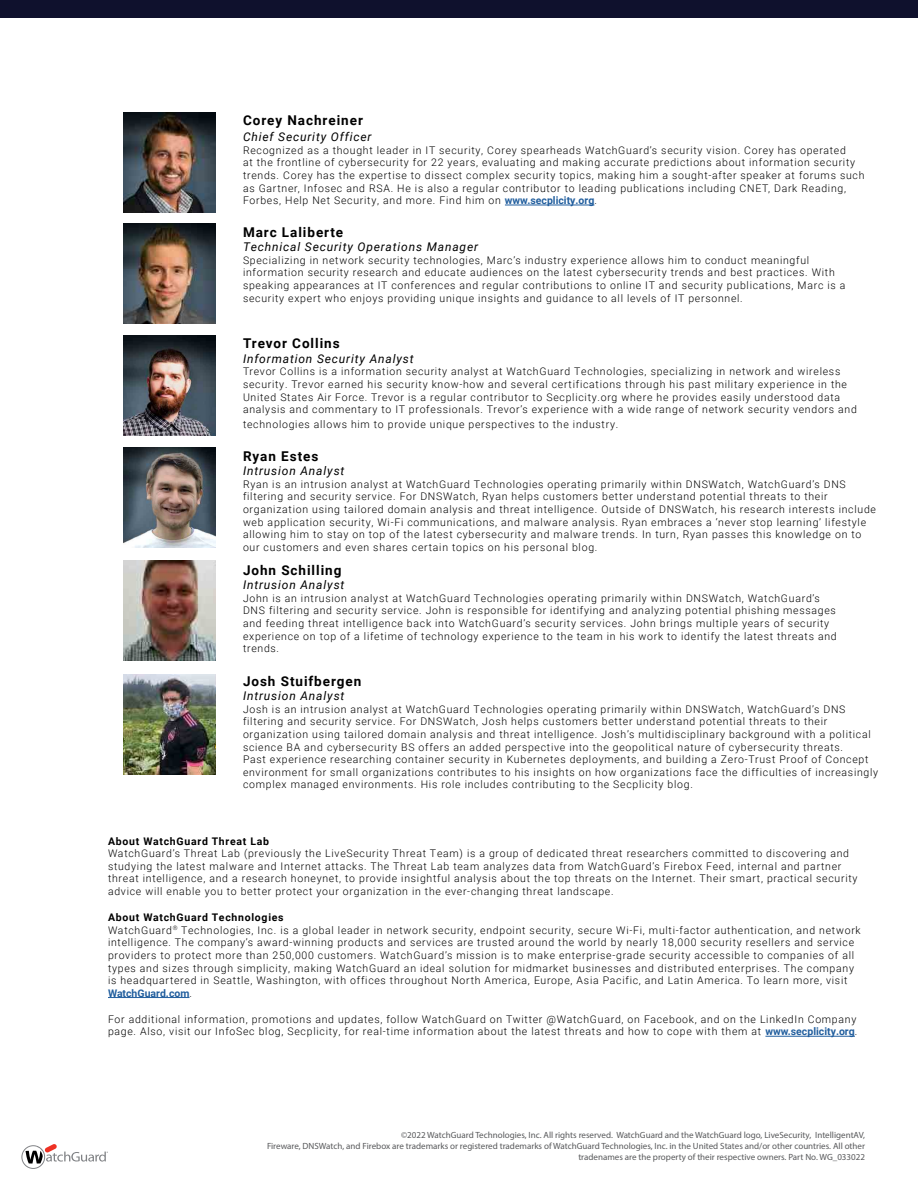
<style>
.page{position:relative;width:918px;height:1188px;background:#fff}
.page>*{position:absolute;margin:0;border:0;box-sizing:border-box;transform-origin:0 0}
.t1{font:700 13.5px "Roboto";letter-spacing:.07em;color:#000}
.t2{font:italic 12px "Roboto";letter-spacing:.07em;color:#000}
.t3{font:300 10.5px/12.6px "Roboto";letter-spacing:.07em;color:#000}
.t4{font:700 10.5px "Roboto";letter-spacing:.07em;color:#000}
.t5{font:9px/10.8px "Myriad Pro";color:#58595b;text-align:right}
.s1{font-weight:700;color:#215e9e}
.s2{font-weight:700}
</style>
<div class="page">
<div style="left:0;top:0;width:918px;height:18px;background:#0f112d"></div>
<svg style="left:21px;top:1144px;width:87px;height:25px"></svg>
<hr style="left:108px;top:997px;width:81px;height:1px;background:#215e9e">
<hr style="left:765px;top:1036px;width:90px;height:1px;background:#215e9e">
<img style="left:123px;top:113px;width:93px;height:100px">
<img style="left:123px;top:224px;width:93px;height:100px">
<img style="left:123px;top:335px;width:93px;height:100px">
<img style="left:124px;top:448px;width:92px;height:100px">
<img style="left:123px;top:675px;width:93px;height:100px">
<img style="left:123px;top:561px;width:93px;height:100px">
<hr style="left:505px;top:205px;width:89px;height:1px;background:#215e9e">
<p class="t1" style="left:243px;top:111px;width:121px">Corey Nachreiner</p>
<p class="t2" style="left:243px;top:129px;width:130px">Chief Security Officer</p>
<p class="t3" style="left:243px;top:143px;width:623px">Recognized as a thought leader in IT security, Corey spearheads WatchGuard’s security vision. Corey has operated<br>at the frontline of cybersecurity for 22 years, evaluating and making accurate predictions about information security trends. Corey has the expertise to dissect complex security topics, making him a sought-after speaker at forums such as Gartner, Infosec and RSA. He is also a regular contributor to leading publications including CNET, Dark Reading, Forbes, Help Net Security, and more. Find him on <span class="s1">www.secplicity.org</span>.</p>
<p class="t1" style="left:243px;top:222px;width:102px">Marc Laliberte</p>
<p class="t2" style="left:243px;top:238px;width:237px">Technical Security Operations Manager</p>
<p class="t3" style="left:243px;top:253px;width:604px">Specializing in network security technologies, Marc’s industry experience allows him to conduct meaningful information security research and educate audiences on the latest cybersecurity trends and best practices. With speaking appearances at IT conferences and regular contributions to online IT and security publications, Marc is a security expert who enjoys providing unique insights and guidance to all levels of IT personnel.</p>
<p class="t1" style="left:243px;top:334px;width:98px">Trevor Collins</p>
<p class="t2" style="left:243px;top:350px;width:172px">Information Security Analyst</p>
<p class="t3" style="left:243px;top:365px;width:615px">Trevor Collins is a information security analyst at WatchGuard Technologies, specializing in network and wireless security. Trevor earned his security know-how and several certifications through his past military experience in the United States Air Force. Trevor is a regular contributor to Secplicity.org where he provides easily understood data analysis and commentary to IT professionals. Trevor’s experience with a wide range of network security vendors and</p>
<p class="t3" style="left:243px;top:418px;width:377px">technologies allows him to provide unique perspectives to the industry.</p>
<p class="t1" style="left:243px;top:447px;width:77px">Ryan Estes</p>
<p class="t2" style="left:243px;top:463px;width:103px">Intrusion Analyst</p>
<p class="t3" style="left:243px;top:477px;width:635px">Ryan is an intrusion analyst at WatchGuard Technologies operating primarily within DNSWatch, WatchGuard’s DNS filtering and security service. For DNSWatch, Ryan helps customers better understand potential threats to their organization using tailored domain analysis and threat intelligence. Outside of DNSWatch, his research interests include web application security, Wi-Fi communications, and malware analysis. Ryan embraces a ‘never stop learning’ lifestyle allowing him to stay on top of the latest cybersecurity and malware trends. In turn, Ryan passes this knowledge on to our customers and even shares certain topics on his personal blog.</p>
<p class="t1" style="left:243px;top:560px;width:100px">John Schilling</p>
<p class="t2" style="left:243px;top:576px;width:103px">Intrusion Analyst</p>
<p class="t3" style="left:243px;top:591px;width:595px">John is an intrusion analyst at WatchGuard Technologies operating primarily within DNSWatch, WatchGuard’s DNS filtering and security service. John is responsible for identifying and analyzing potential phishing messages and feeding threat intelligence back into WatchGuard’s security services. John brings multiple years of security experience on top of a lifetime of technology experience to the team in his work to identify the latest threats and trends.</p>
<p class="t1" style="left:243px;top:672px;width:120px">Josh Stuifbergen</p>
<p class="t2" style="left:243px;top:688px;width:103px">Intrusion Analyst</p>
<p class="t3" style="left:243px;top:702px;width:637px">Josh is an intrusion analyst at WatchGuard Technologies operating primarily within DNSWatch, WatchGuard’s DNS filtering and security service. For DNSWatch, Josh helps customers better understand potential threats to their organization using tailored domain analysis and threat intelligence. Josh’s multidisciplinary background with a political science BA and cybersecurity BS offers an added perspective into the geopolitical nature of cybersecurity threats.<br>Past experience researching container security in Kubernetes deployments, and building a Zero-Trust Proof of Concept environment for small organizations contributes to his insights on how organizations face the difficulties of increasingly complex managed environments. His role includes contributing to the Secplicity blog.</p>
<p class="t4" style="left:108px;top:834px;width:163px">About WatchGuard Threat Lab</p>
<p class="t3" style="left:108px;top:847px;width:751px">WatchGuard’s Threat Lab (previously the LiveSecurity Threat Team) is a group of dedicated threat researchers committed to discovering and studying the latest malware and Internet attacks. The Threat Lab team analyzes data from WatchGuard’s Firebox Feed, internal and partner threat intelligence, and a research honeynet, to provide insightful analysis about the top threats on the Internet. Their smart, practical security advice will enable you to better protect your organization in the ever-changing threat landscape.</p>
<p class="t3" style="left:108px;top:911px;width:754px"><span class="s2">About WatchGuard Technologies<br></span>WatchGuard<sup>®</sup> Technologies, Inc. is a global leader in network security, endpoint security, secure Wi-Fi, multi-factor authentication, and network intelligence. The company’s award-winning products and services are trusted around the world by nearly 18,000 security resellers and service providers to protect more than 250,000 customers. WatchGuard’s mission is to make enterprise-grade security accessible to companies of all types and sizes through simplicity, making WatchGuard an ideal solution for midmarket businesses and distributed enterprises. The company is headquartered in Seattle, Washington, with offices throughout North America, Europe, Asia Pacific, and Latin America. To learn more, visit <span class="s1">WatchGuard.com</span>.</p>
<p class="t3" style="left:108px;top:1012px;width:751px">For additional information, promotions and updates, follow WatchGuard on Twitter @WatchGuard, on Facebook, and on the LinkedIn Company page. Also, visit our InfoSec blog, Secplicity, for real-time information about the latest threats and how to cope with them at <span class="s1">www.secplicity.org</span>.</p>
<p class="t5" style="left:267px;top:1129px;width:600px">©2022 WatchGuard Technologies, Inc. All rights reserved. WatchGuard and the WatchGuard logo, LiveSecurity, IntelligentAV,<br>Fireware, DNSWatch, and Firebox are trademarks or registered trademarks of WatchGuard Technologies, Inc. in the United States and/or other countries. All other tradenames are the property of their respective owners. Part No. WG_033022</p>
</div>
